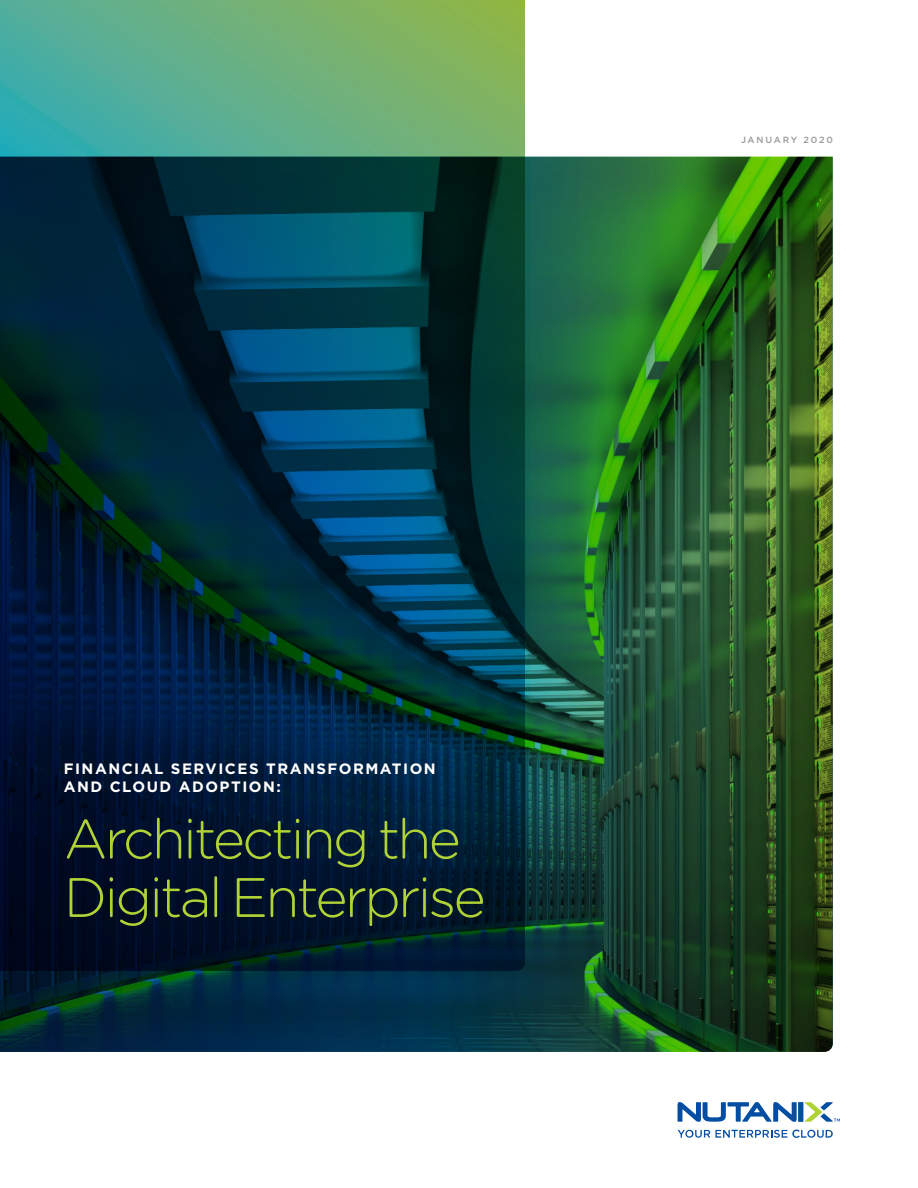
<style>
.page{position:relative;width:918px;height:1188px;background:#fff}
.page>*{position:absolute;margin:0;border:0;box-sizing:border-box;transform-origin:0 0}
.t1{font:300 55.5px/58.5px "Gotham Rounded";letter-spacing:-.05em;color:#b0d236}
.t2{font:700 15px/18px "Gotham";letter-spacing:.1em;color:#fff}
.t3{font:500 9px "Gotham";letter-spacing:.2em;color:#999}
</style>
<div class="page">
<img style="left:0;top:157px;width:833px;height:895px">
<svg style="left:0;top:0;width:525px;height:971px"></svg>
<div style="left:798px;top:1102px;width:5px;height:20px;background:#034ea2"></div>
<svg style="left:678px;top:1102px;width:119px;height:20px"></svg>
<svg style="left:678px;top:1130px;width:155px;height:8px"></svg>
<svg style="left:805px;top:1102px;width:35px;height:20px"></svg>
<p class="t2" style="left:64px;top:759px;width:374px">FINANCIAL SERVICES TRANSFORMATION<br>AND CLOUD ADOPTION:</p>
<h1 class="t1" style="left:64px;top:807px;width:424px">Architecting the<br>Digital Enterprise</h1>
<p class="t3" style="left:741px;top:134px;width:93px">JANUARY 2020</p>
</div>
